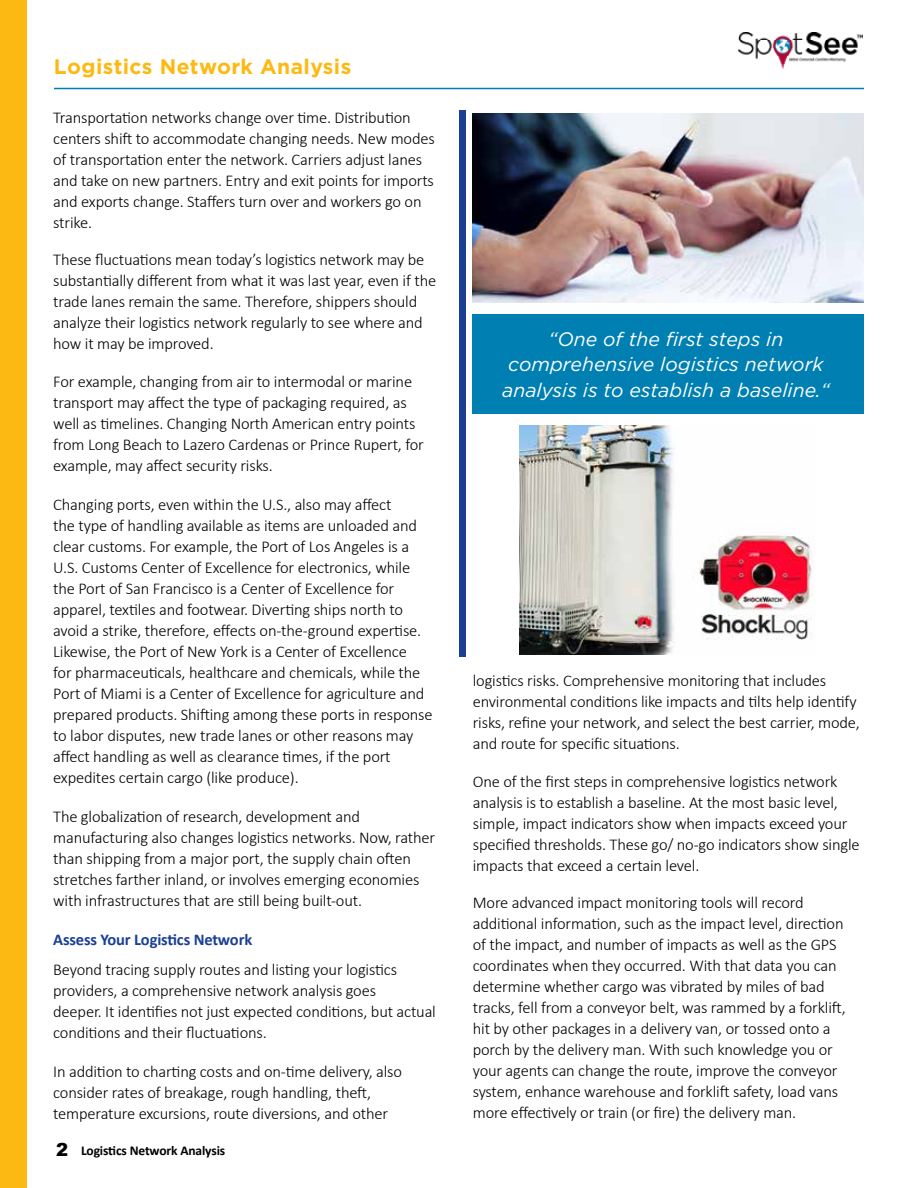
<style>
.page{position:relative;width:918px;height:1188px;background:#fff}
.page>*{position:absolute;margin:0;border:0;box-sizing:border-box;transform-origin:0 0}
.t1{font:700 21px "Gotham";letter-spacing:.02em;color:#fdb913}
.t2{font:italic 19.5px/25.5px "Gotham";color:#fff;text-align:center}
.t3{font:300 16.5px/21px "Calibri";letter-spacing:-.01em;color:#000}
.t4{font:700 16.5px "Calibri";letter-spacing:-.01em;color:#1c3f94}
.t5{font:700 13.5px "Calibri";letter-spacing:-.01em;color:#000}
.s1{font-family:"Arial";font-weight:900;font-size:18px}
</style>
<div class="page">
<hr style="left:54px;top:88px;width:810px;height:1px;background:#007fb2">
<img style="left:739px;top:32px;width:123px;height:36px">
<div style="left:0;top:0;width:27px;height:1188px;background:#fdb913"></div>
<img style="left:473px;top:113px;width:391px;height:189px">
<img style="left:520px;top:426px;width:294px;height:228px">
<div style="left:473px;top:314px;width:391px;height:100px;background:#007fb2"></div>
<div style="left:459px;top:110px;width:6px;height:547px;background:#1c3f94"></div>
<p class="t1" style="left:54px;top:54px;width:299px">Logistics Network Analysis</p>
<p class="t3" style="left:53px;top:106px;width:383px">Transportation networks change over time. Distribution centers shift to accommodate changing needs. New modes of transportation enter the network. Carriers adjust lanes and take on new partners. Entry and exit points for imports and exports change. Staffers turn over and workers go on strike.</p>
<p class="t3" style="left:53px;top:248px;width:385px">These fluctuations mean today’s logistics network may be substantially different from what it was last year, even if the trade lanes remain the same. Therefore, shippers should analyze their logistics network regularly to see where and how it may be improved.</p>
<p class="t3" style="left:53px;top:370px;width:372px">For example, changing from air to intermodal or marine transport may affect the type of packaging required, as well as timelines. Changing North American entry points from Long Beach to Lazero Cardenas or Prince Rupert, for example, may affect security risks.</p>
<p class="t3" style="left:53px;top:493px;width:381px">Changing ports, even within the U.S., also may affect<br>the type of handling available as items are unloaded and clear customs. For example, the Port of Los Angeles is a U.S. Customs Center of Excellence for electronics, while the Port of San Francisco is a Center of Excellence for apparel, textiles and footwear. Diverting ships north to avoid a strike, therefore, effects on-the-ground expertise.<br>Likewise, the Port of New York is a Center of Excellence<br>for pharmaceuticals, healthcare and chemicals, while the Port of Miami is a Center of Excellence for agriculture and prepared products. Shifting among these ports in response to labor disputes, new trade lanes or other reasons may affect handling as well as clearance times, if the port expedites certain cargo (like produce).</p>
<p class="t3" style="left:53px;top:805px;width:383px">The globalization of research, development and manufacturing also changes logistics networks. Now, rather than shipping from a major port, the supply chain often stretches farther inland, or involves emerging economies with infrastructures that are still being built-out.</p>
<p class="t4" style="left:53px;top:929px;width:201px">Assess Your Logistics Network</p>
<p class="t3" style="left:53px;top:958px;width:384px">Beyond tracing supply routes and listing your logistics providers, a comprehensive network analysis goes<br>deeper. It identifies not just expected conditions, but actual conditions and their fluctuations.</p>
<p class="t3" style="left:53px;top:1060px;width:350px">In addition to charting costs and on-time delivery, also consider rates of breakage, rough handling, theft, temperature excursions, route diversions, and other</p>
<p class="t5" style="left:56px;top:1142px;width:171px"><span class="s1">2</span> Logistics Network Analysis</p>
<p class="t2" style="left:502px;top:326px;width:329px">“One of the first steps in comprehensive logistics network analysis is to establish a baseline.“</p>
<p class="t3" style="left:473px;top:670px;width:389px">logistics risks. Comprehensive monitoring that includes environmental conditions like impacts and tilts help identify risks, refine your network, and select the best carrier, mode, and route for specific situations.</p>
<p class="t3" style="left:473px;top:770px;width:388px">One of the first steps in comprehensive logistics network analysis is to establish a baseline. At the most basic level, simple, impact indicators show when impacts exceed your specified thresholds. These go/ no-go indicators show single impacts that exceed a certain level.</p>
<p class="t3" style="left:473px;top:892px;width:374px">More advanced impact monitoring tools will record additional information, such as the impact level, direction of the impact, and number of impacts as well as the GPS coordinates when they occurred. With that data you can determine whether cargo was vibrated by miles of bad tracks, fell from a conveyor belt, was rammed by a forklift, hit by other packages in a delivery van, or tossed onto a porch by the delivery man. With such knowledge you or your agents can change the route, improve the conveyor system, enhance warehouse and forklift safety, load vans more effectively or train (or fire) the delivery man.</p>
</div>
